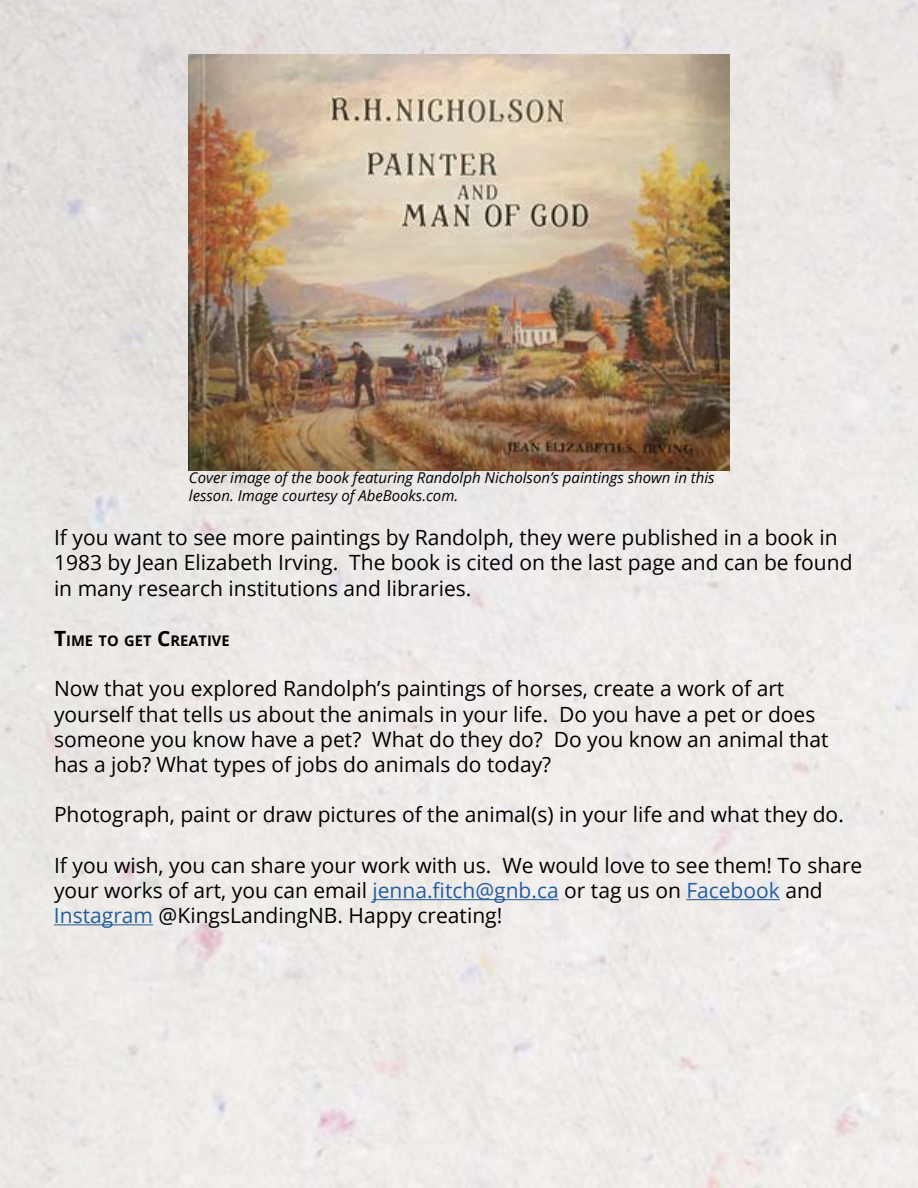
<style>
.page{position:relative;width:918px;height:1188px;background:#fff}
.page>*{position:absolute;margin:0;border:0;box-sizing:border-box;transform-origin:0 0}
.t1{font:21px/25.2px "Open Sans";color:#000}
.t2{font:italic 15px/18px "Open Sans";color:#000}
.t3{font:700 14.7px "Open Sans";color:#000}
.s1{font-size:21px}
.s2{color:#215e9e}
</style>
<div class="page">
<img style="left:0;top:0;width:918px;height:1188px">
<hr style="left:372px;top:899px;width:187px;height:1px;background:#215e9e">
<hr style="left:686px;top:899px;width:94px;height:1px;background:#215e9e">
<hr style="left:54px;top:924px;width:99px;height:1px;background:#215e9e">
<img style="left:189px;top:54px;width:540px;height:417px">
<p class="t2" style="left:189px;top:469px;width:527px">Cover image of the book featuring Randolph Nicholson’s paintings shown in this lesson. Image courtesy of AbeBooks.com.</p>
<p class="t1" style="left:54px;top:525px;width:800px">If you want to see more paintings by Randolph, they were published in a book in<br>1983 by Jean Elizabeth Irving. The book is cited on the last page and can be found in many research institutions and libraries.</p>
<p class="t3" style="left:54px;top:630px;width:177px"><span class="s1">T</span>IME TO GET <span class="s1">C</span>REATIVE</p>
<p class="t1" style="left:54px;top:676px;width:776px">Now that you explored Randolph’s paintings of horses, create a work of art yourself that tells us about the animals in your life. Do you have a pet or does someone you know have a pet? What do they do? Do you know an animal that has a job? What types of jobs do animals do today?</p>
<p class="t1" style="left:54px;top:802px;width:791px">Photograph, paint or draw pictures of the animal(s) in your life and what they do.</p>
<p class="t1" style="left:54px;top:852px;width:810px">If you wish, you can share your work with us. We would love to see them! To share your works of art, you can email <span class="s2">jenna.fitch@gnb.ca</span> or tag us on <span class="s2">Facebook</span> and<br><span class="s2">Instagram</span> @KingsLandingNB. Happy creating!</p>
</div>
